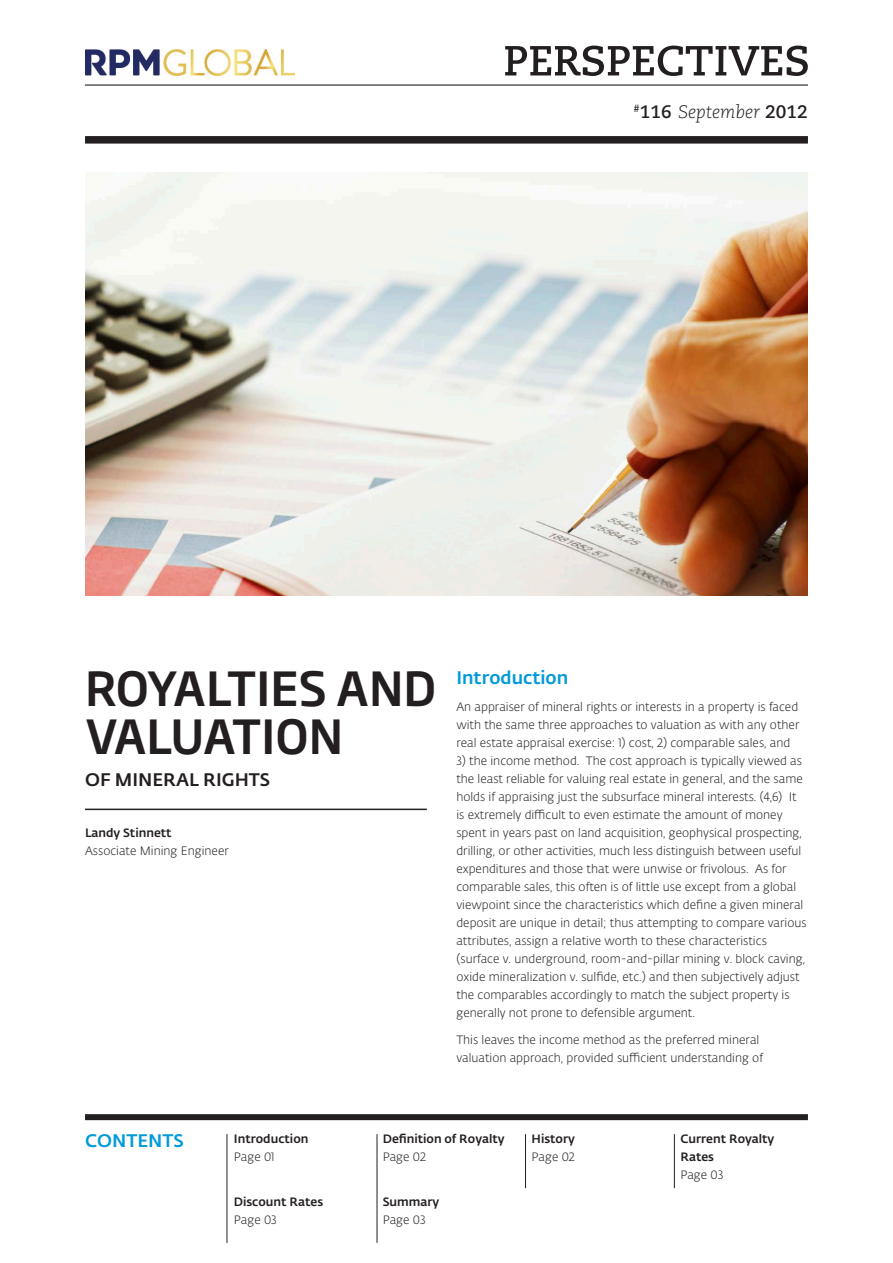
<style>
.page{position:relative;width:893px;height:1263px;background:#fff}
.page>*{position:absolute;margin:0;border:0;box-sizing:border-box;transform-origin:0 0}
.A_Heading{font:500 46.5px/48px "Soho Gothic Pro";color:#231f20}
.C_-_Sub_Heading{font:500 18px "Fedra Sans Alt Std";color:#009ada}
.t1{font:italic 300 18px "Caecilia LT Std";color:#231f20}
.B_-_Heading{font:500 18px "Fedra Sans Alt Std";color:#231f20}
.Body_Text{font:300 12px/18px "Fedra Sans Alt Std";color:#231f20}
.Body_Text-2{font:500 12px/18px "Fedra Sans Alt Std";color:#231f20}
.s1{font-weight:700;font-style:normal}
.s2{font-weight:500}
.s3{font-weight:300}
</style>
<div class="page">
<div style="left:85px;top:136px;width:723px;height:8px;background:#231f20"></div>
<svg style="left:505px;top:46px;width:303px;height:30px"></svg>
<img style="left:85px;top:49px;width:209px;height:27px">
<hr style="left:85px;top:84px;width:723px;height:2px;background:#231f20">
<div style="left:85px;top:1114px;width:723px;height:6px;background:#231f20"></div>
<img style="left:85px;top:172px;width:723px;height:423px">
<hr style="left:227px;top:1134px;width:1px;height:109px;background:#231f20">
<hr style="left:377px;top:1134px;width:1px;height:109px;background:#231f20">
<hr style="left:525px;top:1134px;width:1px;height:54px;background:#231f20">
<hr style="left:674px;top:1134px;width:1px;height:54px;background:#231f20">
<hr style="left:85px;top:809px;width:342px;height:1px;background:#231f20">
<p class="t1" style="left:634px;top:101px;width:176px"><sup>#</sup><span class="s1">116</span> September <span class="s1">2012</span></p>
<p class="A_Heading" style="left:85px;top:662px;width:353px">ROYALTIES AND<br>VALUATION</p>
<p class="B_-_Heading" style="left:85px;top:768px;width:187px">OF MINERAL RIGHTS</p>
<p class="Body_Text" style="left:85px;top:824px;width:145px"><span class="s2">Landy Stinnett<br></span>Associate Mining Engineer</p>
<p class="C_-_Sub_Heading" style="left:456px;top:667px;width:113px">Introduction</p>
<p class="Body_Text" style="left:456px;top:698px;width:344px;text-align:justify">An appraiser of mineral rights or interests in a property is faced with the same three approaches to valuation as with any other real estate appraisal exercise: 1) cost, 2) comparable sales, and</p>
<p class="Body_Text" style="left:456px;top:752px;width:352px">3) the income method. The cost approach is typically viewed as the least reliable for valuing real estate in general, and the same holds if appraising just the subsurface mineral interests. (4,6) It is extremely difficult to even estimate the amount of money spent in years past on land acquisition, geophysical prospecting, drilling, or other activities, much less distinguish between useful expenditures and those that were unwise or frivolous. As for comparable sales, this often is of little use except from a global viewpoint since the characteristics which define a given mineral deposit are unique in detail; thus attempting to compare various attributes, assign a relative worth to these characteristics (surface v. underground, room-and-pillar mining v. block caving, oxide mineralization v. sulfide, etc.) and then subjectively adjust the comparables accordingly to match the subject property is generally not prone to defensible argument.</p>
<p class="Body_Text" style="left:456px;top:1031px;width:308px">This leaves the income method as the preferred mineral valuation approach, provided sufficient understanding of</p>
<p class="C_-_Sub_Heading" style="left:85px;top:1130px;width:100px">CONTENTS</p>
<p class="Body_Text-2" style="left:234px;top:1130px;width:76px">Introduction<br><span class="s3">Page 01</span></p>
<p class="Body_Text-2" style="left:383px;top:1130px;width:123px">Definition of Royalty<br><span class="s3">Page 02</span></p>
<p class="Body_Text-2" style="left:531px;top:1130px;width:45px">History<br><span class="s3">Page 02</span></p>
<p class="Body_Text-2" style="left:680px;top:1130px;width:96px">Current Royalty<br>Rates<br><span class="s3">Page 03</span></p>
<p class="Body_Text-2" style="left:234px;top:1193px;width:91px">Discount Rates<br><span class="s3">Page 03</span></p>
<p class="Body_Text-2" style="left:383px;top:1193px;width:58px">Summary<br><span class="s3">Page 03</span></p>
</div>
